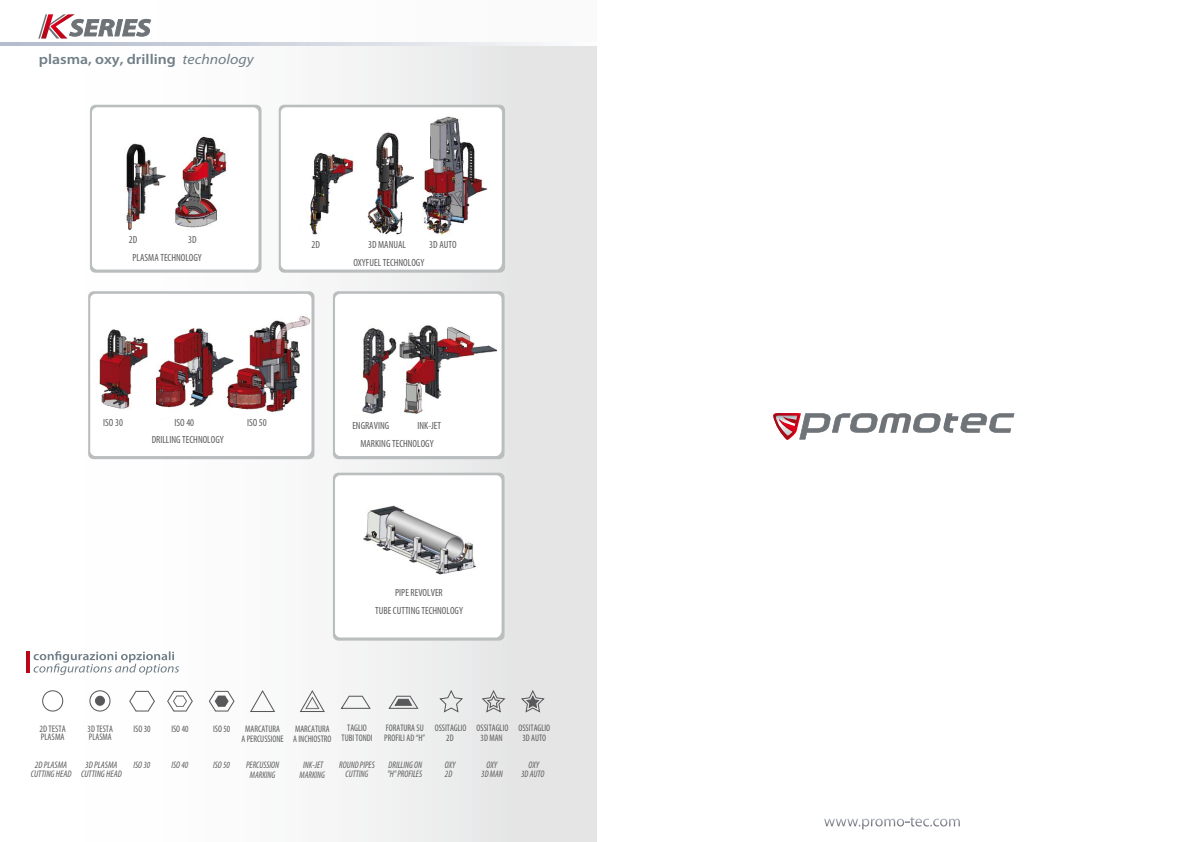
<style>
.page{position:relative;width:1191px;height:842px;background:#fff}
.page>*{position:absolute;margin:0;border:0;box-sizing:border-box;transform-origin:0 0}
.t1{font:600 14.4px "Myriad Pro";color:#707e87;scale:1.1 1}
.t2{font:condensed 10.4px "Myriad Pro";color:#5a5a5a}
.t3{font:condensed 9.5px/9.5px "Myriad Pro";color:#5a5a5a;text-align:center;scale:.93 1}
.t4{font:italic condensed 9.5px/9.5px "Myriad Pro";color:#5a5a5a;text-align:center;scale:.93 1}
.t5{font:italic condensed 9.5px/8.3px "Myriad Pro";color:#5a5a5a;text-align:center}
.t6{font:condensed 9.5px/8.3px "Myriad Pro";color:#5a5a5a}
.s1{font-weight:400;font-style:italic}
</style>
<div class="page">
<svg style="left:824px;top:817px;width:135px;height:12px"></svg>
<svg style="left:773px;top:413px;width:241px;height:27px"></svg>
<div style="left:0;top:45px;width:596px;height:797px;background:linear-gradient(to right,#fff,#e4e5e6)"></div>
<img style="left:0;top:46px;width:597px;height:1px">
<img style="left:0;top:43px;width:596px;height:3px">
<svg style="left:34px;top:651px;width:145px;height:24px"></svg>
<svg style="left:42px;top:690px;width:21px;height:21px"></svg>
<svg style="left:89px;top:690px;width:21px;height:21px"></svg>
<svg style="left:129px;top:691px;width:26px;height:20px"></svg>
<svg style="left:340px;top:696px;width:31px;height:13px"></svg>
<svg style="left:250px;top:690px;width:25px;height:22px"></svg>
<svg style="left:388px;top:696px;width:30px;height:13px"></svg>
<svg style="left:167px;top:691px;width:26px;height:20px"></svg>
<svg style="left:209px;top:691px;width:25px;height:20px"></svg>
<svg style="left:300px;top:690px;width:25px;height:22px"></svg>
<svg style="left:27px;top:651px;width:3px;height:21px"></svg>
<svg style="left:38px;top:14px;width:113px;height:25px"></svg>
<svg style="left:90px;top:105px;width:171px;height:168px;background:#c0c3c3"></svg>
<svg style="left:333px;top:473px;width:171px;height:168px;background:#c2c5c6"></svg>
<svg style="left:335px;top:475px;width:166px;height:162px"></svg>
<div style="left:333px;top:291px;width:171px;height:168px;background:#bbbebf;border-radius:5px"></div>
<div style="left:335px;top:294px;width:166px;height:162px;background:#fff"></div>
<div style="left:279px;top:105px;width:226px;height:168px;background:#bbbebf;border-radius:5px"></div>
<div style="left:88px;top:291px;width:226px;height:168px;background:#bbbebf;border-radius:5px"></div>
<img style="left:363px;top:498px;width:115px;height:87px">
<div style="left:359px;top:566px;width:22px;height:17px;background:#fff"></div>
<svg style="left:90px;top:294px;width:221px;height:162px;background:#d7c5c6"></svg>
<img style="left:346px;top:317px;width:60px;height:103px">
<div style="left:343px;top:402px;width:19px;height:11px;background:#fff"></div>
<img style="left:400px;top:322px;width:96px;height:94px">
<svg style="left:92px;top:107px;width:166px;height:163px"></svg>
<svg style="left:281px;top:107px;width:221px;height:163px;background:#dad6d6"></svg>
<svg style="left:438px;top:690px;width:108px;height:23px;background:#d3d3d4"></svg>
<h1 class="t1" style="left:39px;top:50px;width:197px">plasma, oxy, drilling <span class="s1">technology</span></h1>
<p class="t2" style="left:129px;top:233px;width:10px">2D</p>
<p class="t2" style="left:188px;top:233px;width:10px">3D</p>
<p class="t2" style="left:132px;top:251px;width:71px">PLASMA TECHNOLOGY</p>
<p class="t2" style="left:312px;top:239px;width:10px">2D</p>
<p class="t2" style="left:368px;top:239px;width:39px">3D MANUAL</p>
<p class="t2" style="left:429px;top:239px;width:29px">3D AUTO</p>
<p class="t2" style="left:353px;top:256px;width:73px">OXYFUEL TECHNOLOGY</p>
<p class="t2" style="left:103px;top:416px;width:21px">ISO 30</p>
<p class="t2" style="left:174px;top:416px;width:21px">ISO 40</p>
<p class="t2" style="left:247px;top:416px;width:21px">ISO 50</p>
<p class="t2" style="left:152px;top:433px;width:74px">DRILLING TECHNOLOGY</p>
<p class="t2" style="left:352px;top:419px;width:38px">ENGRAVING</p>
<p class="t2" style="left:417px;top:419px;width:25px">INK-JET</p>
<p class="t2" style="left:360px;top:437px;width:75px">MARKING TECHNOLOGY</p>
<p class="t2" style="left:395px;top:586px;width:49px">PIPE REVOLVER</p>
<p class="t2" style="left:375px;top:604px;width:89px">TUBE CUTTING TECHNOLOGY</p>
<p class="t6" style="left:39px;top:725px;width:28px">2D TESTA<br>PLASMA</p>
<p class="t3" style="left:88px;top:725px;width:29px;line-height:8.3px;text-align:left">3D TESTA<br>PLASMA</p>
<p class="t3" style="left:133px;top:724px;width:20px">ISO 30</p>
<p class="t3" style="left:241px;top:724px;width:47px">MARCATURA<br>A PERCUSSIONE</p>
<p class="t3" style="left:341px;top:723px;width:35px">TAGLIO<br>TUBI TONDI</p>
<p class="t3" style="left:384px;top:723px;width:46px;text-align:left">FORATURA SU<br>PROFILI AD “H”</p>
<p class="t5" style="left:31px;top:761px;width:42px">2D PLASMA<br>CUTTING HEAD</p>
<p class="t5" style="left:81px;top:761px;width:42px">3D PLASMA<br>CUTTING HEAD</p>
<p class="t4" style="left:133px;top:760px;width:20px">ISO 30</p>
<p class="t3" style="left:171px;top:724px;width:20px">ISO 40</p>
<p class="t4" style="left:171px;top:760px;width:20px">ISO 40</p>
<p class="t3" style="left:213px;top:724px;width:20px">ISO 50</p>
<p class="t4" style="left:213px;top:760px;width:20px">ISO 50</p>
<p class="t4" style="left:246px;top:760px;width:37px">PERCUSSION<br>MARKING</p>
<p class="t3" style="left:293px;top:724px;width:43px;text-align:left">MARCATURA<br>A INCHIOSTRO</p>
<p class="t4" style="left:299px;top:760px;width:29px">INK-JET<br>MARKING</p>
<p class="t4" style="left:339px;top:760px;width:40px">ROUND PIPES<br>CUTTING</p>
<p class="t4" style="left:387px;top:760px;width:39px;text-align:left">DRILLING ON "H" PROFILES</p>
<p class="t3" style="left:435px;top:723px;width:36px">OSSITAGLIO<br>2D</p>
<p class="t4" style="left:445px;top:760px;width:13px;text-align:left">OXY<br>2D</p>
<p class="t3" style="left:476px;top:723px;width:36px">OSSITAGLIO<br>3D MAN</p>
<p class="t4" style="left:481px;top:760px;width:25px">OXY<br>3D MAN</p>
<p class="t3" style="left:518px;top:723px;width:36px">OSSITAGLIO<br>3D AUTO</p>
<p class="t4" style="left:521px;top:760px;width:27px">OXY<br>3D AUTO</p>
</div>
